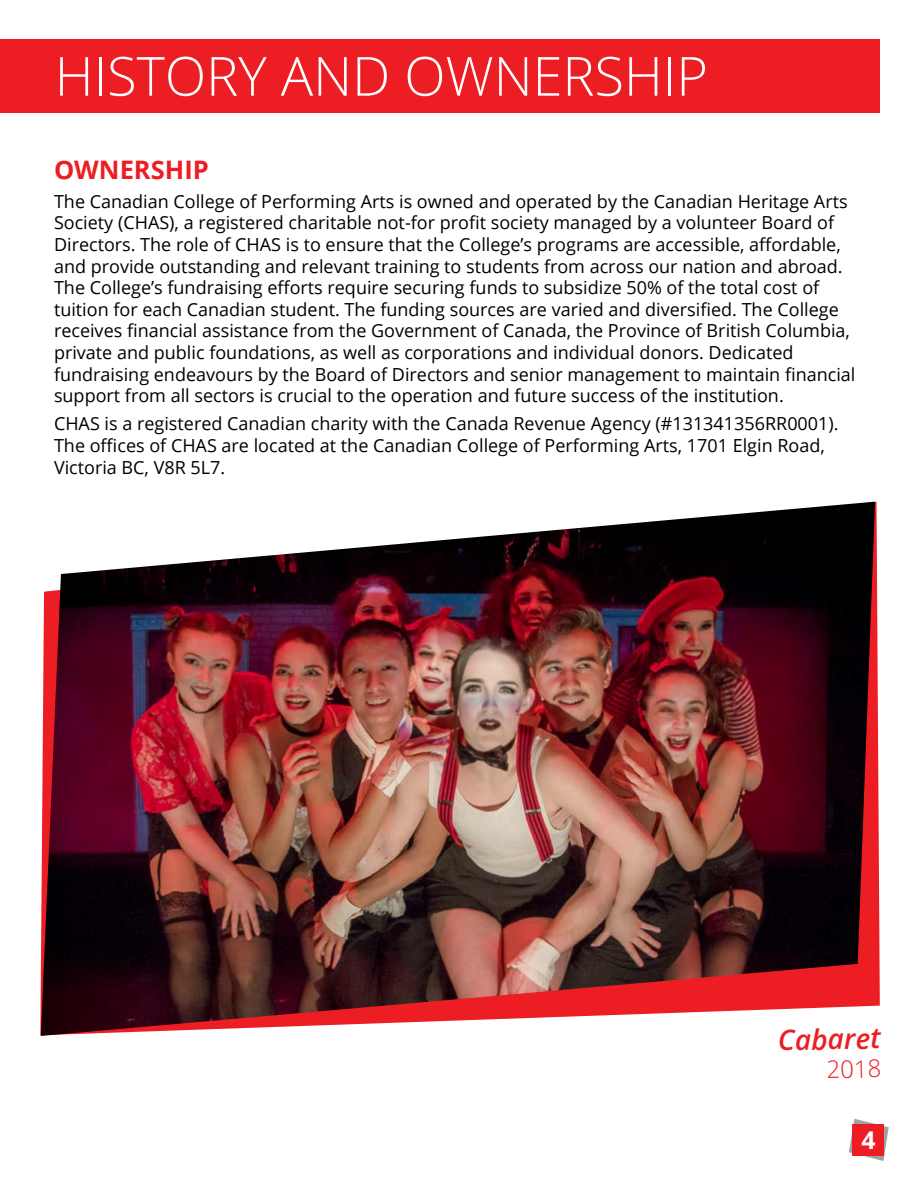
<style>
.page{position:relative;width:918px;height:1188px;background:#fff}
.page>*{position:absolute;margin:0;border:0;box-sizing:border-box;transform-origin:0 0}
.t1{font:300 54px "Open Sans";color:#fff}
.t2{font:italic 600 28.2px "Open Sans";color:#ed1d24}
.t3{font:700 25.5px "Open Sans";color:#ed1d24}
.t4{font:700 24.45px "Open Sans";color:#fff}
.t5{font:300 24px "Open Sans";color:#ed1d24}
.t6{font:18px/21.6px "Open Sans";color:#000}
</style>
<div class="page">
<div style="left:1px;top:39px;width:879px;height:73px;background:#ed1d24"></div>
<img style="left:41px;top:502px;width:834px;height:534px">
<svg style="left:849px;top:1119px;width:40px;height:42px"></svg>
<div style="left:853px;top:1124px;width:31px;height:32px;background:#ed1d24"></div>
<h1 class="t1" style="left:55px;top:39px;width:655px">HISTORY AND OWNERSHIP</h1>
<h3 class="t3" style="left:54px;top:152px;width:156px">OWNERSHIP</h3>
<p class="t6" style="left:54px;top:190px;width:803px">The Canadian College of Performing Arts is owned and operated by the Canadian Heritage Arts Society (CHAS), a registered charitable not-for profit society managed by a volunteer Board of Directors. The role of CHAS is to ensure that the College’s programs are accessible, affordable, and provide outstanding and relevant training to students from across our nation and abroad.<br>The College’s fundraising efforts require securing funds to subsidize 50% of the total cost of tuition for each Canadian student. The funding sources are varied and diversified. The College receives financial assistance from the Government of Canada, the Province of British Columbia, private and public foundations, as well as corporations and individual donors. Dedicated fundraising endeavours by the Board of Directors and senior management to maintain financial support from all sectors is crucial to the operation and future success of the institution.</p>
<p class="t6" style="left:54px;top:413px;width:786px">CHAS is a registered Canadian charity with the Canada Revenue Agency (#131341356RR0001).<br>The offices of CHAS are located at the Canadian College of Performing Arts, 1701 Elgin Road,<br>Victoria BC, V8R 5L7.</p>
<h2 class="t2" style="left:778px;top:1021px;width:104px;rotate:-1deg">Cabaret</h2>
<h3 class="t5" style="left:826px;top:1053px;width:56px;rotate:-1deg">2018</h3>
<h3 class="t4" style="left:861px;top:1123px;width:15px">4</h3>
</div>
